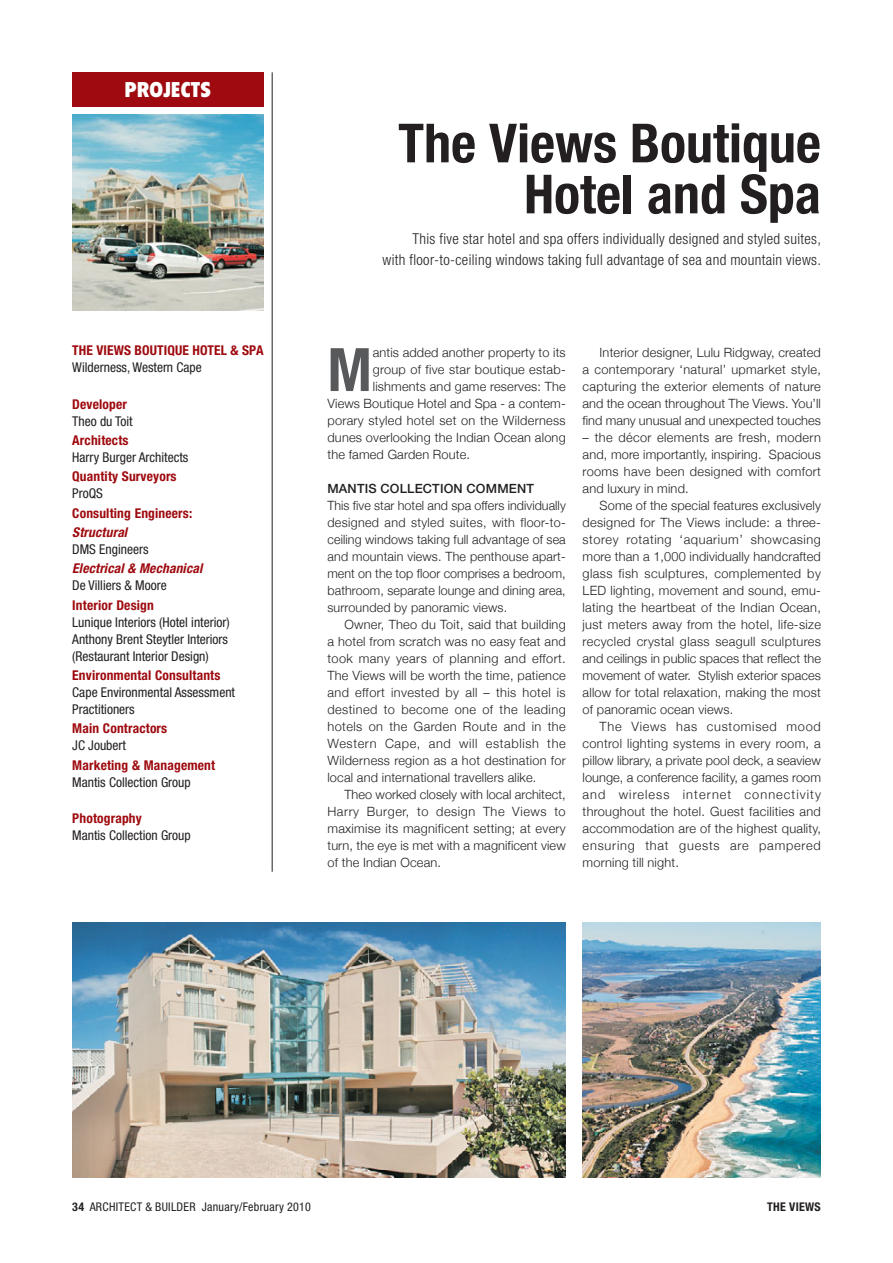
<style>
.page{position:relative;width:893px;height:1263px;background:#fff}
.page>*{position:absolute;margin:0;border:0;box-sizing:border-box;transform-origin:0 0}
.t1{font:700 condensed 60px "Helvetica Neue";color:#58595b}
.t2{font:700 condensed 54px/51px "Helvetica Neue";color:#231f20;text-align:right}
.t3{font:900 condensed 21px "Flyer";letter-spacing:.02em;color:#fff}
.t4{font:300 condensed 15px/21px "Helvetica Neue";letter-spacing:.025em;color:#231f20;text-align:right}
.t5{font:condensed 13.5px/17px "Helvetica Neue";color:#231f20}
.t6{font:700 condensed 13.5px "Helvetica Neue";letter-spacing:.01em;color:#9e0a0f}
.t7{font:italic 700 condensed 13.5px "Helvetica Neue";color:#9e0a0f}
.t8{font:300 12.75px/17px "Helvetica Neue";letter-spacing:.015em;color:#231f20;text-align:justify}
.t9{font:500 12.75px "Helvetica Neue";letter-spacing:.015em;color:#231f20}
.t10{font:condensed 12px "Helvetica Neue";letter-spacing:.025em;color:#231f20}
.t11{font:700 condensed 12px "Helvetica Neue";letter-spacing:.025em;color:#231f20}
.s1{font-weight:700}
</style>
<div class="page">
<hr style="left:272px;top:72px;width:1px;height:800px;background:#231f20">
<img style="left:72px;top:115px;width:192px;height:195px">
<div style="left:72px;top:72px;width:192px;height:34px;background:#9e0a0f"></div>
<img style="left:72px;top:923px;width:494px;height:255px">
<img style="left:583px;top:923px;width:238px;height:255px">
<h3 class="t3" style="left:125px;top:82px;width:88px">PROJECTS</h3>
<p class="t6" style="left:72px;top:346px;width:193px">THE VIEWS BOUTIQUE HOTEL &amp; SPA</p>
<p class="t5" style="left:72px;top:360px;width:131px">Wilderness, Western Cape</p>
<p class="t6" style="left:72px;top:399px;width:56px">Developer</p>
<p class="t5" style="left:72px;top:414px;width:62px">Theo du Toit</p>
<p class="t6" style="left:72px;top:435px;width:58px">Architects</p>
<p class="t5" style="left:72px;top:450px;width:118px">Harry Burger Architects</p>
<p class="t6" style="left:72px;top:472px;width:106px">Quantity Surveyors</p>
<p class="t5" style="left:72px;top:486px;width:32px">ProQS</p>
<p class="t6" style="left:72px;top:508px;width:122px">Consulting Engineers:</p>
<p class="t7" style="left:72px;top:527px;width:59px">Structural</p>
<p class="t5" style="left:72px;top:542px;width:78px">DMS Engineers</p>
<p class="t7" style="left:72px;top:564px;width:134px">Electrical &amp; Mechanical</p>
<p class="t5" style="left:72px;top:578px;width:96px">De Villiers &amp; Moore</p>
<p class="t6" style="left:72px;top:600px;width:83px">Interior Design</p>
<p class="t5" style="left:72px;top:615px;width:159px">Lunique Interiors (Hotel interior)<br>Anthony Brent Steytler Interiors (Restaurant Interior Design)</p>
<p class="t6" style="left:72px;top:670px;width:150px">Environmental Consultants</p>
<p class="t5" style="left:72px;top:685px;width:164px">Cape Environmental Assessment<br>Practitioners</p>
<p class="t6" style="left:72px;top:724px;width:96px">Main Contractors</p>
<p class="t5" style="left:72px;top:738px;width:55px">JC Joubert</p>
<p class="t6" style="left:72px;top:760px;width:144px">Marketing &amp; Management</p>
<p class="t5" style="left:72px;top:775px;width:120px">Mantis Collection Group</p>
<p class="t6" style="left:72px;top:813px;width:71px">Photography</p>
<p class="t5" style="left:72px;top:828px;width:120px">Mantis Collection Group</p>
<h2 class="t2" style="left:398px;top:122px;width:424px">The Views Boutique<br>Hotel and Spa</h2>
<p class="t4" style="left:382px;top:229px;width:440px">This five star hotel and spa offers individually designed and styled suites,<br>with floor-to-ceiling windows taking full advantage of sea and mountain views.</p>
<p class="t8" style="left:373px;top:344px;width:194px">antis added another property to its group of five star boutique estab-</p>
<h1 class="t1" style="left:327px;top:348px;width:46px">M</h1>
<p class="t8" style="left:373px;top:378px;width:194px">lishments and game reserves: The</p>
<p class="t8" style="left:327px;top:395px;width:240px">Views Boutique Hotel and Spa - a contem&shy;porary styled hotel set on the Wilderness dunes overlooking the Indian Ocean along the famed Garden Route.</p>
<p class="t9" style="left:327px;top:484px;width:208px">MANTIS COLLECTION COMMENT</p>
<p class="t8" style="left:327px;top:497px;width:240px">This five star hotel and spa offers individually designed and styled suites, with floor-to&shy;ceiling windows taking full advantage of sea and mountain views. The penthouse apart&shy;ment on the top floor comprises a bedroom, bathroom, separate lounge and dining area, surrounded by panoramic views.</p>
<p class="t8" style="left:327px;top:616px;width:240px;text-indent:17px">Owner, Theo du Toit, said that building a hotel from scratch was no easy feat and took many years of planning and effort.<br>The Views will be worth the time, patience and effort invested by all – this hotel is destined to become one of the leading hotels on the Garden Route and in the Western Cape, and will establish the Wilderness region as a hot destination for local and international travellers alike.</p>
<p class="t8" style="left:327px;top:786px;width:240px;text-indent:17px">Theo worked closely with local architect, Harry Burger, to design The Views to maximise its magnificent setting; at every turn, the eye is met with a magnificent view of the Indian Ocean.</p>
<p class="t8" style="left:583px;top:344px;width:240px;text-indent:17px">Interior designer, Lulu Ridgway, created a contemporary ‘natural’ upmarket style, capturing the exterior elements of nature and the ocean throughout The Views. You’ll find many unusual and unexpected touches</p>
<p class="t8" style="left:583px;top:429px;width:240px">– the décor elements are fresh, modern and, more importantly, inspiring. Spacious rooms have been designed with comfort and luxury in mind.</p>
<p class="t8" style="left:583px;top:497px;width:240px;text-indent:17px">Some of the special features exclusively designed for The Views include: a three&shy;storey rotating ‘aquarium’ showcasing more than a 1,000 individually handcrafted glass fish sculptures, complemented by LED lighting, movement and sound, emu&shy;lating the heartbeat of the Indian Ocean, just meters away from the hotel, life-size recycled crystal glass seagull sculptures and ceilings in public spaces that reflect the movement of water. Stylish exterior spaces allow for total relaxation, making the most of panoramic ocean views.</p>
<p class="t8" style="left:583px;top:718px;width:240px;text-indent:17px">The Views has customised mood control lighting systems in every room, a pillow library, a private pool deck, a seaview lounge, a conference facility, a games room and wireless internet connectivity throughout the hotel. Guest facilities and accommodation are of the highest quality, ensuring that guests are pampered morning till night.</p>
<p class="t10" style="left:72px;top:1202px;width:240px"><span class="s1">34</span> ARCHITECT &amp; BUILDER January/February 2010</p>
<p class="t11" style="left:767px;top:1202px;width:55px">THE VIEWS</p>
</div>
